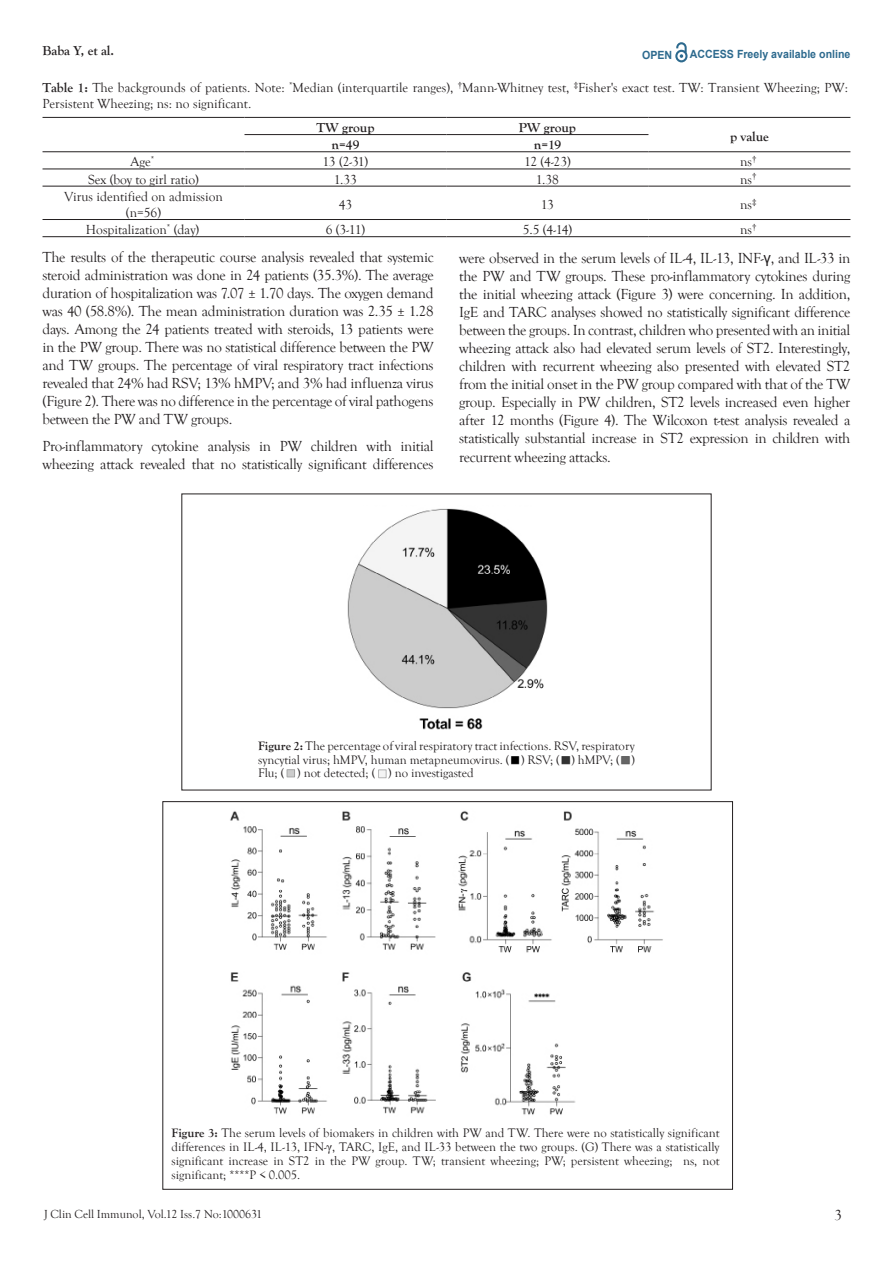
<style>
.page{position:relative;width:893px;height:1263px;background:#fff}
.page>*{position:absolute;margin:0;border:0;box-sizing:border-box;transform-origin:0 0}
.t1{font:15px/18px "Goudy Old Style T";letter-spacing:-.02em;color:#231f20;text-align:justify}
.t2{font:13.5px/16.2px "Goudy Old Style T";color:#231f20}
.t3{font:700 13.5px "Goudy Old Style T";color:#231f20}
.t4{font:12.75px/13.8px "Goudy Old Style T";color:#231f20;text-align:justify}
.t5{font:12px "Goudy Old Style T";color:#231f20}
.t6{font:700 11.25px "Arial";color:#2d6a8e;scale:.94 1}
.s1{font-weight:700}
.s2{font-family:"Arial"}
.s3{font-family:"Times New Roman"}
</style>
<div class="page">
<svg style="left:675px;top:43px;width:12px;height:19px"></svg>
<img style="left:348px;top:508px;width:200px;height:222px">
<svg style="left:510px;top:756px;width:10px;height:8px"></svg>
<svg style="left:561px;top:756px;width:9px;height:8px"></svg>
<svg style="left:621px;top:756px;width:9px;height:8px"></svg>
<svg style="left:286px;top:769px;width:9px;height:9px"></svg>
<svg style="left:378px;top:770px;width:8px;height:9px"></svg>
<img style="left:230px;top:811px;width:433px;height:304px">
<hr style="left:43px;top:117px;width:201px;height:1px;background:#231f20">
<hr style="left:244px;top:117px;width:202px;height:1px;background:#231f20">
<hr style="left:446px;top:117px;width:202px;height:1px;background:#231f20">
<hr style="left:648px;top:117px;width:202px;height:1px;background:#231f20">
<hr style="left:244px;top:134px;width:202px;height:1px;background:#231f20">
<hr style="left:446px;top:134px;width:202px;height:1px;background:#231f20">
<hr style="left:43px;top:151px;width:201px;height:1px;background:#231f20">
<hr style="left:244px;top:151px;width:202px;height:1px;background:#231f20">
<hr style="left:446px;top:151px;width:202px;height:1px;background:#231f20">
<hr style="left:648px;top:151px;width:202px;height:1px;background:#231f20">
<hr style="left:43px;top:169px;width:201px;height:1px;background:#231f20">
<hr style="left:244px;top:169px;width:202px;height:1px;background:#231f20">
<hr style="left:446px;top:169px;width:202px;height:1px;background:#231f20">
<hr style="left:648px;top:169px;width:202px;height:1px;background:#231f20">
<hr style="left:43px;top:186px;width:201px;height:1px;background:#231f20">
<hr style="left:244px;top:186px;width:202px;height:1px;background:#231f20">
<hr style="left:446px;top:186px;width:202px;height:1px;background:#231f20">
<hr style="left:648px;top:186px;width:202px;height:1px;background:#231f20">
<hr style="left:43px;top:219px;width:201px;height:1px;background:#231f20">
<hr style="left:244px;top:219px;width:202px;height:1px;background:#231f20">
<hr style="left:446px;top:219px;width:202px;height:1px;background:#231f20">
<hr style="left:648px;top:219px;width:202px;height:1px;background:#231f20">
<hr style="left:43px;top:236px;width:201px;height:1px;background:#231f20">
<hr style="left:244px;top:236px;width:202px;height:1px;background:#231f20">
<hr style="left:446px;top:236px;width:202px;height:1px;background:#231f20">
<hr style="left:648px;top:236px;width:202px;height:1px;background:#231f20">
<p class="t3" style="left:43px;top:43px;width:73px">Baba Y, et al.</p>
<p class="t6" style="left:642px;top:47px;width:34px">OPEN</p>
<p class="t6" style="left:690px;top:46px;width:172px">ACCESS Freely available online</p>
<p class="t2" style="left:43px;top:80px;width:807px"><span class="s1">Table 1:</span> The backgrounds of patients. Note: <sup>*</sup>Median (interquartile ranges), <sup>†</sup>Mann-Whitney test, <sup>‡</sup>Fisher's exact test. TW: Transient Wheezing; PW:<br>Persistent Wheezing; ns: no significant.</p>
<p class="t3" style="left:316px;top:120px;width:60px">TW group</p>
<p class="t3" style="left:519px;top:120px;width:59px">PW group</p>
<p class="t3" style="left:730px;top:129px;width:40px">p value</p>
<p class="t3" style="left:332px;top:137px;width:29px">n=49</p>
<p class="t3" style="left:534px;top:137px;width:29px">n=19</p>
<p class="t2" style="left:131px;top:154px;width:25px">Age<sup>*</sup></p>
<p class="t2" style="left:323px;top:154px;width:47px">13 (2-31)</p>
<p class="t2" style="left:524px;top:154px;width:48px">12 (4-23)</p>
<p class="t2" style="left:740px;top:154px;width:18px">ns<sup>†</sup></p>
<p class="t2" style="left:88px;top:171px;width:112px">Sex (boy to girl ratio)</p>
<p class="t2" style="left:334px;top:171px;width:25px">1.33</p>
<p class="t2" style="left:536px;top:171px;width:25px">1.38</p>
<p class="t2" style="left:740px;top:171px;width:18px">ns<sup>†</sup></p>
<p class="t2" style="left:64px;top:189px;width:160px;text-align:center">Virus identified on admission (n=56)</p>
<p class="t2" style="left:339px;top:197px;width:15px">43</p>
<p class="t2" style="left:541px;top:197px;width:15px">13</p>
<p class="t2" style="left:740px;top:197px;width:18px">ns<sup>‡</sup></p>
<p class="t2" style="left:86px;top:222px;width:115px">Hospitalization<sup>*</sup> (day)</p>
<p class="t2" style="left:326px;top:222px;width:41px">6 (3-11)</p>
<p class="t2" style="left:523px;top:222px;width:51px">5.5 (4-14)</p>
<p class="t2" style="left:740px;top:222px;width:18px">ns<sup>†</sup></p>
<p class="t1" style="left:43px;top:249px;width:393px">The results of the therapeutic course analysis revealed that systemic steroid administration was done in 24 patients (35.3%). The average duration of hospitalization was 7.07 ± 1.70 days. The oxygen demand was 40 (58.8%). The mean administration duration was 2.35 ± 1.28 days. Among the 24 patients treated with steroids, 13 patients were in the PW group. There was no statistical difference between the PW and TW groups. The percentage of viral respiratory tract infections revealed that 24% had RSV; 13% hMPV; and 3% had influenza virus (Figure 2). There was no difference in the percentage of viral pathogens between the PW and TW groups.</p>
<p class="t1" style="left:43px;top:437px;width:393px">Pro-inflammatory cytokine analysis in PW children with initial wheezing attack revealed that no statistically significant differences</p>
<p class="t1" style="left:459px;top:249px;width:393px">were observed in the serum levels of IL-4, IL-13, INF-<span class="s2">γ</span>, and IL-33 in the PW and TW groups. These pro-inflammatory cytokines during the initial wheezing attack (Figure 3) were concerning. In addition, IgE and TARC analyses showed no statistically significant difference between the groups. In contrast, children who presented with an initial wheezing attack also had elevated serum levels of ST2. Interestingly, children with recurrent wheezing also presented with elevated ST2 from the initial onset in the PW group compared with that of the TW group. Especially in PW children, ST2 levels increased even higher after 12 months (Figure 4). The Wilcoxon t-test analysis revealed a statistically substantial increase in ST2 expression in children with</p>
<p class="t1" style="left:459px;top:448px;width:153px">recurrent wheezing attacks.</p>
<p class="t4" style="left:258px;top:739px;width:378px"><span class="s1">Figure 2:</span> The percentage of viral respiratory tract infections. RSV, respiratory syncytial virus; hMPV, human metapneumovirus. ( ) RSV; ( ) hMPV; ( )<br>Flu; ( ) not detected; ( ) no investigasted</p>
<p class="t4" style="left:171px;top:1126px;width:550px"><span class="s1">Figure 3:</span> The serum levels of biomakers in children with PW and TW. There were no statistically significant differences in IL-4, IL-13, IFN-<span class="s3">γ</span>, TARC, IgE, and IL-33 between the two groups. (G) There was a statistically significant increase in ST2 in the PW group. TW; transient wheezing; PW; persistent wheezing; ns, not significant; ****P &lt; 0.005.</p>
<p class="t5" style="left:44px;top:1207px;width:220px">J Clin Cell Immunol, Vol.12 Iss.7 No:1000631</p>
<p class="t1" style="left:834px;top:1207px;width:9px">3</p>
</div>
